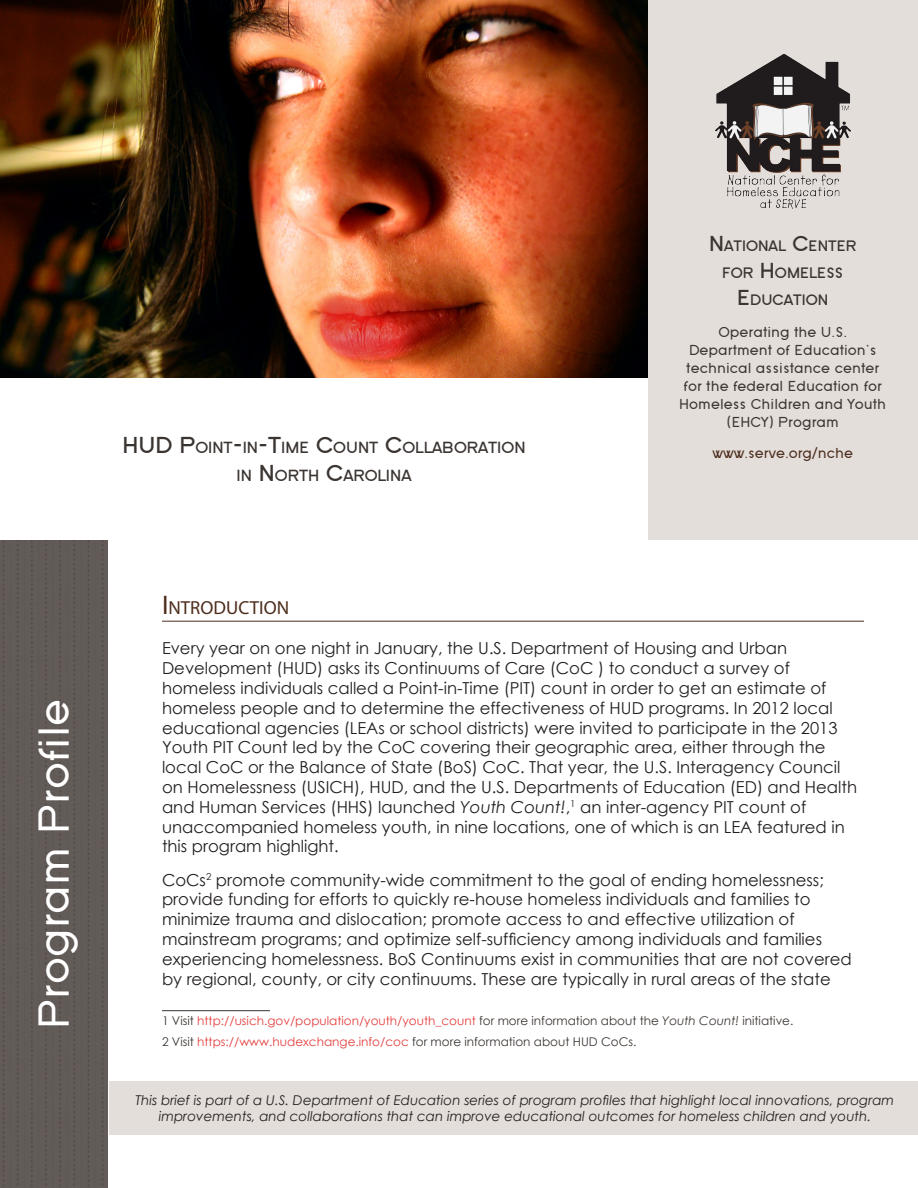
<style>
.page{position:relative;width:918px;height:1188px;background:#fff}
.page>*{position:absolute;margin:0;border:0;box-sizing:border-box;transform-origin:0 0}
.t1{font:45px "SF Old Republic";color:#fff}
.Section_Header{font:18.9px "Myriad Pro";color:#4c2c1c}
.t2{font:700 16.8px/28.8px "SF Old Republic";color:#3b3532;text-align:center}
.t3{font:16.5px/19.8px "Century Gothic";color:#231f20}
.t4{font:700 15.75px "SF Old Republic";color:#3b3532}
.t5{font:15px/18px "SF Old Republic";color:#3b3532;text-align:center}
.t6{font:15px "SF Old Republic";color:#4c2c1c}
.t7{font:italic 13.5px/16.2px "Century Gothic";color:#231f20;text-align:center}
.Footnote{font:12px "Century Gothic";color:#e43e3d}
.Footnote-2{font:12px "Century Gothic";color:#3b3532}
.s1{font-size:24px}
.s2{font-size:22.5px}
.s3{font-size:27px}
.s4{font-style:italic}
.s5{color:#3b3532}
.s6{font-style:italic;color:#3b3532}
.s7{color:#e43e3d}
</style>
<div class="page">
<div style="left:0;top:540px;width:108px;height:648px;background:#625b57"></div>
<div style="left:648px;top:0;width:270px;height:540px;background:#e4deda"></div>
<img style="left:716px;top:54px;width:134px;height:155px">
<img style="left:0;top:0;width:648px;height:378px">
<div style="left:109px;top:1082px;width:809px;height:53px;background:#e4deda"></div>
<hr style="left:162px;top:621px;width:702px;height:1px;background:#4c2c1c">
<hr style="left:162px;top:1010px;width:108px;height:1px;background:#3b3532">
<h1 class="t1" style="left:30px;top:1029px;width:331px;rotate:-90deg">Program Profile</h1>
<p class="t2" style="left:122px;top:433px;width:405px"><span class="s1">HUD P</span>OINT<span class="s1">-</span>IN<span class="s1">-T</span>IME <span class="s1">C</span>OUNT <span class="s1">C</span>OLLABORATION<br>IN <span class="s1">N</span> ORTH <span class="s1">C</span>AROLINA</p>
<p class="t4" style="left:709px;top:238px;width:149px"><span class="s2">N</span>ATIONAL <span class="s2">C</span>ENTER</p>
<p class="t4" style="left:722px;top:265px;width:122px">FOR <span class="s2">H</span>OMELESS</p>
<p class="t4" style="left:737px;top:292px;width:25px"><span class="s2">E</span>DUC</p>
<p class="t4" style="left:784px;top:292px;width:46px">ATION</p>
<p class="t5" style="left:679px;top:323px;width:209px">Operating the U.S.<br>Department of Education’s technical assistance center for the federal Education for<br>Homeless Children and Youth (EHCY) Program</p>
<p class="t6" style="left:712px;top:445px;width:142px">www.serve.org/nche</p>
<p class="Section_Header" style="left:162px;top:596px;width:129px"><span class="s3">I</span>NTRODUCTION</p>
<p class="t3" style="left:162px;top:638px;width:697px">Every year on one night in January, the U.S. Department of Housing and Urban Development (HUD) asks its Continuums of Care (CoC ) to conduct a survey of homeless individuals called a Point-in-Time (PIT) count in order to get an estimate of homeless people and to determine the effectiveness of HUD programs. In 2012 local educational agencies (LEAs or school districts) were invited to participate in the 2013<br>Youth PIT Count led by the CoC covering their geographic area, either through the local CoC or the Balance of State (BoS) CoC. That year, the U.S. Interagency Council on Homelessness (USICH), HUD, and the U.S. Departments of Education (ED) and Health and Human Services (HHS) launched <span class="s4">Youth Count!</span>,<sup>1</sup> an inter-agency PIT count of unaccompanied homeless youth, in nine locations, one of which is an LEA featured in this program highlight.</p>
<p class="t3" style="left:162px;top:869px;width:691px">CoCs<sup>2</sup> promote community-wide commitment to the goal of ending homelessness; provide funding for efforts to quickly re-house homeless individuals and families to minimize trauma and dislocation; promote access to and effective utilization of mainstream programs; and optimize self-sufficiency among individuals and families experiencing homelessness. BoS Continuums exist in communities that are not covered by regional, county, or city continuums. These are typically in rural areas of the state</p>
<p class="Footnote" style="left:162px;top:1012px;width:633px"><span class="s5">1 Visit</span> http://usich.gov/population/youth/youth_count <span class="s5">for more information about the</span> <span class="s6">Youth Count!</span> <span class="s5">initiative.</span></p>
<p class="Footnote-2" style="left:162px;top:1034px;width:476px">2 Visit <span class="s7">https://www.hudexchange.info/coc</span> for more information about HUD CoCs.</p>
<p class="t7" style="left:136px;top:1092px;width:760px">This brief is part of a U.S. Department of Education series of program profiles that highlight local innovations, program improvements, and collaborations that can improve educational outcomes for homeless children and youth.</p>
</div>
